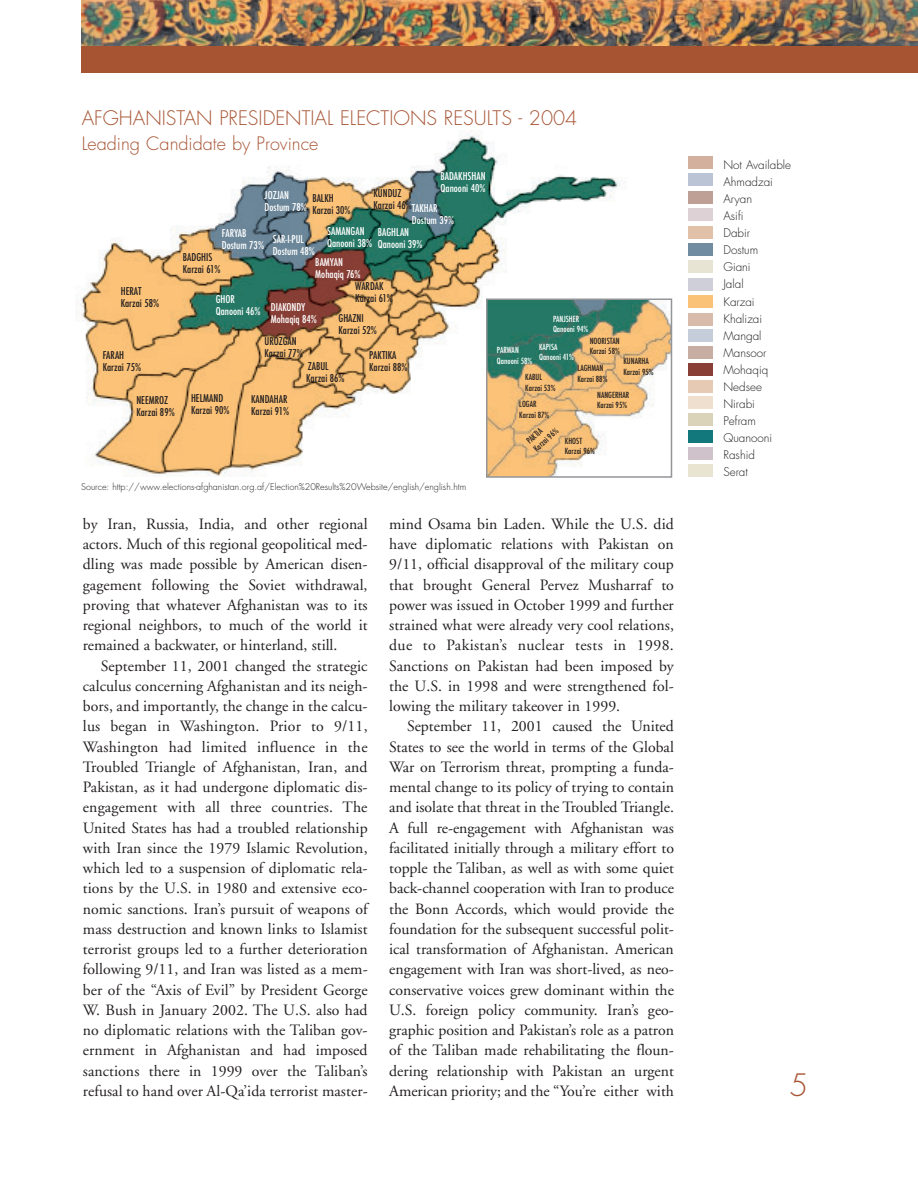
<style>
.page{position:relative;width:918px;height:1188px;background:#fff}
.page>*{position:absolute;margin:0;border:0;box-sizing:border-box;transform-origin:0 0}
.t1{font:300 30px "Futura";color:#a75433}
.t2{font:300 19.5px "Futura";color:#a75433}
.t3{font:300 18px "Futura";color:#a75433}
.t4{font:15.75px/20.2px "Adobe Garamond";color:#231f20;text-align:justify}
.t5{font:300 11.7px/17.1px "Futura";color:#231f20}
.t6{font:500 condensed 10.5px/12px "Futura";color:#231f20}
.t7{font:500 condensed 10.5px/12px "Futura";color:#fff}
.t8{font:300 9px "Futura";color:#231f20}
.t9{font:500 condensed 8.25px/10.5px "Futura";color:#231f20}
.t10{font:500 condensed 8.25px/10.5px "Futura";color:#fff}
</style>
<div class="page">
<img style="left:77px;top:131px;width:548px;height:345px">
<img style="left:489px;top:301px;width:180px;height:174px">
<div style="left:486px;top:298px;width:186px;height:180px;border:2px solid #939598"></div>
<img style="left:81px;top:0;width:837px;height:46px">
<div style="left:81px;top:46px;width:837px;height:28px;background:#a75433"></div>
<div style="left:688px;top:156px;width:25px;height:13px;background:#d2b09d"></div>
<div style="left:688px;top:464px;width:25px;height:13px;background:#e8e4d1"></div>
<div style="left:688px;top:174px;width:25px;height:12px;background:#bac4d4"></div>
<div style="left:688px;top:191px;width:25px;height:13px;background:#bea096"></div>
<div style="left:688px;top:209px;width:25px;height:12px;background:#ddd1d6"></div>
<div style="left:688px;top:278px;width:25px;height:13px;background:#cfcfd9"></div>
<div style="left:688px;top:226px;width:25px;height:12px;background:#e1c1a7"></div>
<div style="left:688px;top:243px;width:25px;height:13px;background:#708ca0"></div>
<div style="left:688px;top:261px;width:25px;height:12px;background:#e7e4d3"></div>
<div style="left:688px;top:296px;width:25px;height:12px;background:#fac277"></div>
<div style="left:688px;top:313px;width:25px;height:12px;background:#d9bbab"></div>
<div style="left:688px;top:330px;width:25px;height:12px;background:#c5ccda"></div>
<div style="left:688px;top:347px;width:25px;height:12px;background:#c8ada3"></div>
<div style="left:688px;top:363px;width:25px;height:13px;background:#883f36"></div>
<div style="left:688px;top:430px;width:25px;height:13px;background:#13787b"></div>
<div style="left:688px;top:380px;width:25px;height:12px;background:#e6cab4"></div>
<div style="left:688px;top:397px;width:25px;height:12px;background:#efdfce"></div>
<div style="left:688px;top:413px;width:25px;height:13px;background:#dad3ba"></div>
<div style="left:688px;top:447px;width:25px;height:12px;background:#d0c2cb"></div>
<p class="t2" style="left:82px;top:109px;width:497px">AFGHANISTAN PRESIDENTIAL ELECTIONS RESULTS - 2004</p>
<p class="t3" style="left:82px;top:135px;width:238px">Leading Candidate by Province</p>
<p class="t7" style="left:441px;top:170px;width:47px">BADAKHSHAN<br>Qanooni 40%</p>
<p class="t6" style="left:312px;top:193px;width:40px">BALKH<br>Karzai 30%</p>
<p class="t6" style="left:374px;top:188px;width:40px">KUNDUZ<br>Karzai 46%</p>
<p class="t7" style="left:265px;top:189px;width:44px">JOZJAN<br>Dostum 78%</p>
<p class="t7" style="left:412px;top:202px;width:44px">TAKHAR<br>Dostum 39%</p>
<p class="t6" style="left:121px;top:285px;width:40px">HERAT<br>Karzai 58%</p>
<p class="t7" style="left:222px;top:227px;width:44px">FARYAB<br>Dostum 73%</p>
<p class="t6" style="left:183px;top:251px;width:39px">BADGHIS<br>Karzai 61%</p>
<p class="t7" style="left:273px;top:234px;width:44px">SAR-I-PUL<br>Dostum 48%</p>
<p class="t7" style="left:327px;top:225px;width:47px">SAMANGAN<br>Qanooni 38%</p>
<p class="t7" style="left:378px;top:226px;width:47px">BAGHLAN<br>Qanooni 39%</p>
<p class="t7" style="left:315px;top:256px;width:47px">BAMYAN<br>Mohaqiq 76%</p>
<p class="t7" style="left:216px;top:294px;width:47px">GHOR<br>Qanooni 46%</p>
<p class="t7" style="left:271px;top:301px;width:47px">DIAKONDY<br>Mohaqiq 84%</p>
<p class="t6" style="left:355px;top:281px;width:39px">WARDAK<br>Karzai 61%</p>
<p class="t6" style="left:339px;top:312px;width:40px">GHAZNI<br>Karzai 52%</p>
<p class="t6" style="left:265px;top:336px;width:40px">UROZGAN<br>Karzai 77%</p>
<p class="t6" style="left:103px;top:349px;width:40px">FARAH<br>Karzai 75%</p>
<p class="t6" style="left:136px;top:394px;width:40px">NEEMROZ<br>Karzai 89%</p>
<p class="t6" style="left:191px;top:393px;width:40px">HELMAND<br>Karzai 90%</p>
<p class="t6" style="left:251px;top:394px;width:39px">KANDAHAR<br>Karzai 91%</p>
<p class="t6" style="left:306px;top:360px;width:40px">ZABUL<br>Karzai 86%</p>
<p class="t6" style="left:369px;top:349px;width:40px">PAKTIKA<br>Karzai 88%</p>
<p class="t8" style="left:81px;top:483px;width:387px">Source: http://www.elections-afghanistan.org.af/Election%20Results%20Website/english/english.htm</p>
<p class="t10" style="left:553px;top:314px;width:37px">PANJSHER<br>Qanooni 94%</p>
<p class="t9" style="left:590px;top:335px;width:32px">NOORISTAN<br>Karzai 58%</p>
<p class="t10" style="left:539px;top:341px;width:36px">KAPISA<br>Qanooni 41%</p>
<p class="t10" style="left:497px;top:345px;width:37px">PARWAN<br>Qanooni 58%</p>
<p class="t9" style="left:623px;top:356px;width:32px">KUNARHA<br>Karzai 95%</p>
<p class="t9" style="left:577px;top:363px;width:32px">LAGHMAN<br>Karzai 88%</p>
<p class="t9" style="left:525px;top:372px;width:32px">KABUL<br>Karzai 53%</p>
<p class="t9" style="left:597px;top:389px;width:34px">NANGERHAR<br>Karzai 95%</p>
<p class="t9" style="left:519px;top:399px;width:32px">LOGAR<br>Karzai 87%</p>
<p class="t9" style="left:524px;top:438px;width:32px;rotate:-42deg">PAKTIA<br>Karzai 96%</p>
<p class="t9" style="left:565px;top:437px;width:32px;line-height:9.8px">KHOST<br>Karzai 96%</p>
<p class="t4" style="left:83px;top:515px;width:286px">by Iran, Russia, India, and other regional actors. Much of this regional geopolitical med&shy;dling was made possible by American disen&shy;gagement following the Soviet withdrawal, proving that whatever Afghanistan was to its regional neighbors, to much of the world it remained a backwater, or hinterland, still.</p>
<p class="t4" style="left:83px;top:657px;width:286px;text-indent:18px">September 11, 2001 changed the strategic calculus concerning Afghanistan and its neigh&shy;bors, and importantly, the change in the calcu&shy;lus began in Washington. Prior to 9/11, Washington had limited influence in the Troubled Triangle of Afghanistan, Iran, and Pakistan, as it had undergone diplomatic dis&shy;engagement with all three countries. The United States has had a troubled relationship with Iran since the 1979 Islamic Revolution, which led to a suspension of diplomatic rela&shy;tions by the U.S. in 1980 and extensive eco&shy;nomic sanctions. Iran’s pursuit of weapons of mass destruction and known links to Islamist terrorist groups led to a further deterioration following 9/11, and Iran was listed as a mem&shy;ber of the “Axis of Evil” by President George W. Bush in January 2002. The U.S. also had no diplomatic relations with the Taliban gov&shy;ernment in Afghanistan and had imposed sanctions there in 1999 over the Taliban’s refusal to hand over Al-Qa’ida terrorist master-</p>
<p class="t4" style="left:389px;top:515px;width:286px">mind Osama bin Laden. While the U.S. did have diplomatic relations with Pakistan on 9/11, official disapproval of the military coup that brought General Pervez Musharraf to power was issued in October 1999 and further strained what were already very cool relations, due to Pakistan’s nuclear tests in 1998.<br>Sanctions on Pakistan had been imposed by the U.S. in 1998 and were strengthened fol&shy;lowing the military takeover in 1999.</p>
<p class="t4" style="left:389px;top:718px;width:286px;text-indent:18px">September 11, 2001 caused the United States to see the world in terms of the Global War on Terrorism threat, prompting a funda&shy;mental change to its policy of trying to contain and isolate that threat in the Troubled Triangle.<br>A full re-engagement with Afghanistan was facilitated initially through a military effort to topple the Taliban, as well as with some quiet back-channel cooperation with Iran to produce the Bonn Accords, which would provide the foundation for the subsequent successful polit&shy;ical transformation of Afghanistan. American engagement with Iran was short-lived, as neo&shy;conservative voices grew dominant within the U.S. foreign policy community. Iran’s geo&shy;graphic position and Pakistan’s role as a patron of the Taliban made rehabilitating the floun&shy;dering relationship with Pakistan an urgent American priority; and the “You’re either with</p>
<p class="t5" style="left:723px;top:157px;width:69px">Not Available<br>Ahmadzai<br>Aryan<br>Asifi<br>Dabir<br>Dostum<br>Giani<br>Jalal<br>Karzai<br>Khalizai<br>Mangal<br>Mansoor<br>Mohaqiq<br>Nedsee<br>Nirabi<br>Pefram<br>Quanooni<br>Rashid<br>Serat</p>
<h1 class="t1" style="left:790px;top:1071px;width:20px">5</h1>
</div>
